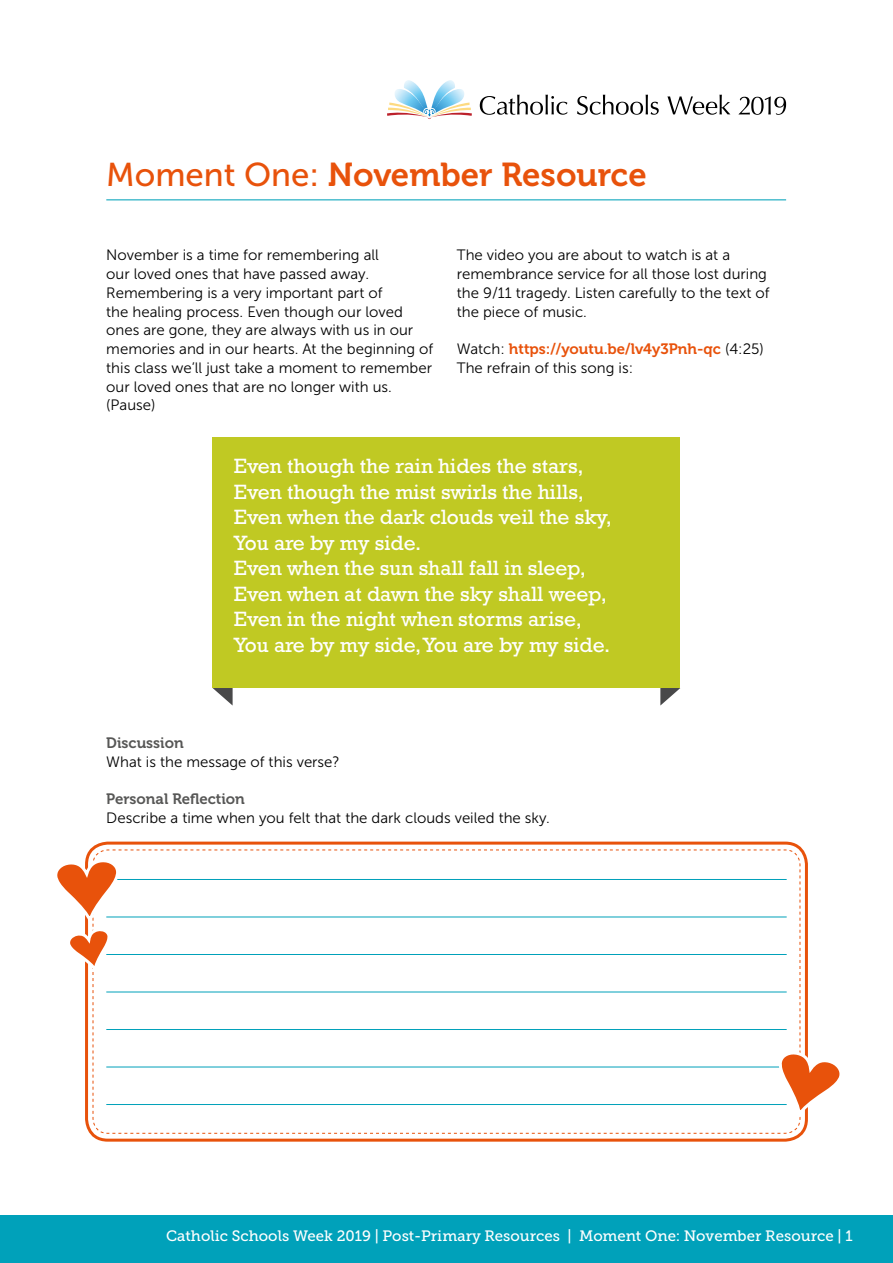
<style>
.page{position:relative;width:893px;height:1263px;background:#fff}
.page>*{position:absolute;margin:0;border:0;box-sizing:border-box;transform-origin:0 0}
.t1{font:33px "Museo 700";color:#e8520b}
.t2{font:21px/25.5px "Rockwell Std";color:#fff}
.t3{font:15px/18.8px "Museo Sans 300";color:#000}
.t4{font:15px "Museo Slab 500";color:#fff}
.t5{font:15px "Museo 700";color:#e8520b}
.t6{font:15px "Museo 700";color:#575756}
.s1{font-family:"Museo Sans 500"}
.s2{font-family:"Museo Sans 300";color:#000}
</style>
<div class="page">
<div style="left:0;top:1215px;width:893px;height:48px;background:#00a1ba"></div>
<svg style="left:480px;top:95px;width:87px;height:20px"></svg>
<svg style="left:577px;top:95px;width:82px;height:20px"></svg>
<svg style="left:667px;top:95px;width:63px;height:20px"></svg>
<svg style="left:387px;top:80px;width:85px;height:39px"></svg>
<svg style="left:739px;top:96px;width:47px;height:19px"></svg>
<hr style="left:106px;top:199px;width:680px;height:1px;background:#00a1ba">
<svg style="left:213px;top:688px;width:20px;height:17px"></svg>
<svg style="left:660px;top:688px;width:20px;height:17px"></svg>
<div style="left:213px;top:438px;width:467px;height:250px;background:#c0c923"></div>
<div style="left:85px;top:842px;width:723px;height:300px;border:3px solid #e8520b;border-radius:21px"></div>
<svg style="left:57px;top:849px;width:783px;height:285px"></svg>
<h1 class="t1" style="left:106px;top:156px;width:542px"><span class="s1">Moment One:</span> November Resource</h1>
<p class="t3" style="left:106px;top:246px;width:328px">November is a time for remembering all<br>our loved ones that have passed away.<br>Remembering is a very important part of<br>the healing process. Even though our loved ones are gone, they are always with us in our memories and in our hearts. At the beginning of this class we’ll just take a moment to remember our loved ones that are no longer with us. (Pause)</p>
<p class="t3" style="left:457px;top:246px;width:314px">The video you are about to watch is at a remembrance service for all those lost during the 9/11 tragedy. Listen carefully to the text of the piece of music.</p>
<p class="t5" style="left:457px;top:340px;width:309px"><span class="s2">Watch:</span> https://youtu.be/lv4y3Pnh-qc <span class="s2">(4:25)</span></p>
<p class="t3" style="left:457px;top:358px;width:178px">The refrain of this song is:</p>
<p class="t2" style="left:234px;top:453px;width:380px">Even though the rain hides the stars, Even though the mist swirls the hills, Even when the dark clouds veil the sky, You are by my side.<br>Even when the sun shall fall in sleep, Even when at dawn the sky shall weep, Even in the night when storms arise, You are by my side, You are by my side.</p>
<p class="t6" style="left:106px;top:734px;width:79px">Discussion</p>
<p class="t3" style="left:106px;top:752px;width:235px">What is the message of this verse?</p>
<p class="t6" style="left:106px;top:790px;width:140px">Personal Reflection</p>
<p class="t3" style="left:106px;top:808px;width:445px">Describe a time when you felt that the dark clouds veiled the sky.</p>
<p class="t4" style="left:166px;top:1227px;width:688px">Catholic Schools Week 2019 | Post-Primary Resources | Moment One: November Resource | 1</p>
</div>
